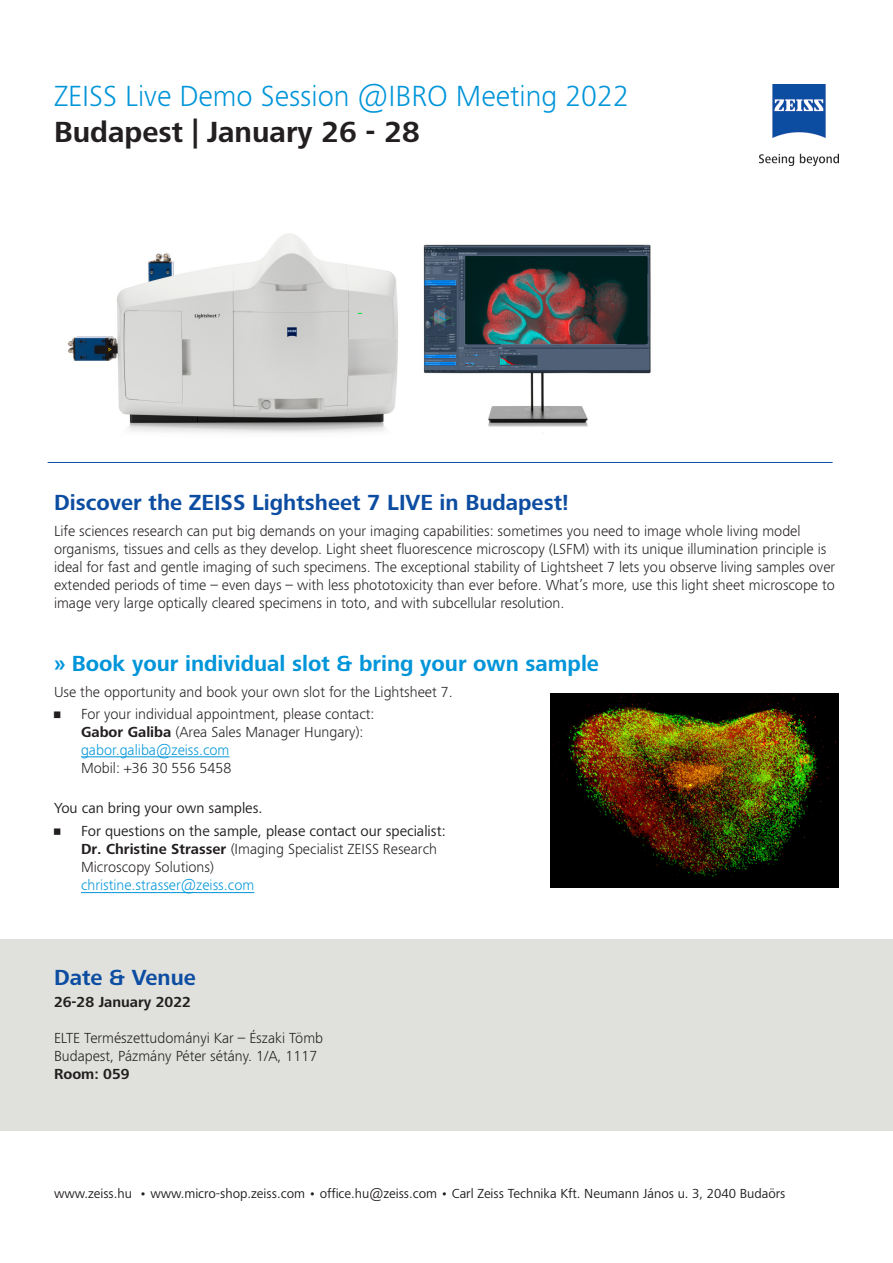
<style>
.page{position:relative;width:893px;height:1263px;background:#fff}
.page>*{position:absolute;margin:0;border:0;box-sizing:border-box;transform-origin:0 0}
.t1{font:300 30px "ZEISS Frutiger Next W1 G";color:#0095d9}
.t2{font:700 30px "ZEISS Frutiger Next W1 G";color:#231f20}
.t3{font:700 22.5px "ZEISS Frutiger Next W1 G";color:#0d4da1}
.t4{font:700 22.5px "ZEISS Frutiger Next W1 G";color:#0095d9}
.t5{font:300 15px/18px "ZEISS Frutiger Next W1 G";color:#231f20}
.t6{font:15px/18px "ZEISS Frutiger Next W1 G";color:#231f20}
.t7{font:700 15px "ZEISS Frutiger Next W1 G";color:#231f20}
.t8{font:13.5px "ZEISS Frutiger Next W1 G";color:#231f20}
.s1{font-weight:700}
.s2{color:#0095d9}
.s3{font-weight:300}
.s4{font-weight:300;color:#0095d9}
</style>
<div class="page">
<div style="left:0;top:940px;width:893px;height:191px;background:#e0e1dd"></div>
<img style="left:759px;top:85px;width:80px;height:80px">
<img style="left:68px;top:233px;width:583px;height:200px">
<hr style="left:81px;top:756px;width:148px;height:1px;background:#0095d9">
<hr style="left:48px;top:462px;width:785px;height:1px;background:#0d4da1">
<img style="left:551px;top:693px;width:288px;height:194px">
<hr style="left:81px;top:892px;width:173px;height:1px;background:#0095d9">
<p class="t1" style="left:54px;top:76px;width:576px">ZEISS Live Demo Session @IBRO Meeting 2022</p>
<p class="t2" style="left:54px;top:111px;width:367px">Budapest | January 26 - 28</p>
<p class="t3" style="left:54px;top:486px;width:516px">Discover the ZEISS Lightsheet 7 LIVE in Budapest!</p>
<p class="t5" style="left:54px;top:521px;width:783px">Life sciences research can put big demands on your imaging capabilities: sometimes you need to image whole living model organisms, tissues and cells as they develop. Light sheet fluorescence microscopy (LSFM) with its unique illumination principle is ideal for fast and gentle imaging of such specimens. The exceptional stability of Lightsheet 7 lets you observe living samples over extended periods of time – even days – with less phototoxicity than ever before. What’s more, use this light sheet microscope to image very large optically cleared specimens in toto, and with subcellular resolution.</p>
<p class="t4" style="left:54px;top:647px;width:546px">» Book your individual slot &amp; bring your own sample</p>
<p class="t5" style="left:54px;top:682px;width:400px">Use the opportunity and book your own slot for the Lightsheet 7.</p>
<p class="t5" style="left:81px;top:704px;width:295px;text-indent:-27px">• For your individual appointment, please contact:<br><span class="s1">Gabor Galiba</span> (Area Sales Manager Hungary): <span class="s2">gabor.galiba@zeiss.com<br></span>Mobil: +36 30 556 5458</p>
<p class="t6" style="left:54px;top:799px;width:210px">You can bring your own samples.</p>
<p class="t6" style="left:81px;top:821px;width:366px;text-indent:-27px">• For questions on the sample, please contact our specialist:<br><span class="s1">Dr. Christine Strasser</span> <span class="s3">(Imaging Specialist ZEISS Research Microscopy Solutions)<br></span><span class="s4">christine.strasser@zeiss.com</span></p>
<p class="t3" style="left:54px;top:961px;width:143px">Date &amp; Venue</p>
<p class="t7" style="left:54px;top:991px;width:139px">26-28 January 2022</p>
<p class="t5" style="left:54px;top:1028px;width:271px">ELTE Természettudományi Kar – Északi Tömb</p>
<p class="t5" style="left:54px;top:1046px;width:265px">Budapest, Pázmány Péter sétány. 1/A, 1117<br><span class="s1">Room: 059</span></p>
<p class="t8" style="left:54px;top:1184px;width:80px">www.zeiss.hu</p>
<p class="t8" style="left:150px;top:1184px;width:637px">www.micro-shop.zeiss.com office.hu@zeiss.com Carl Zeiss Technika Kft. Neumann János u. 3, 2040 Budaörs</p>
</div>
